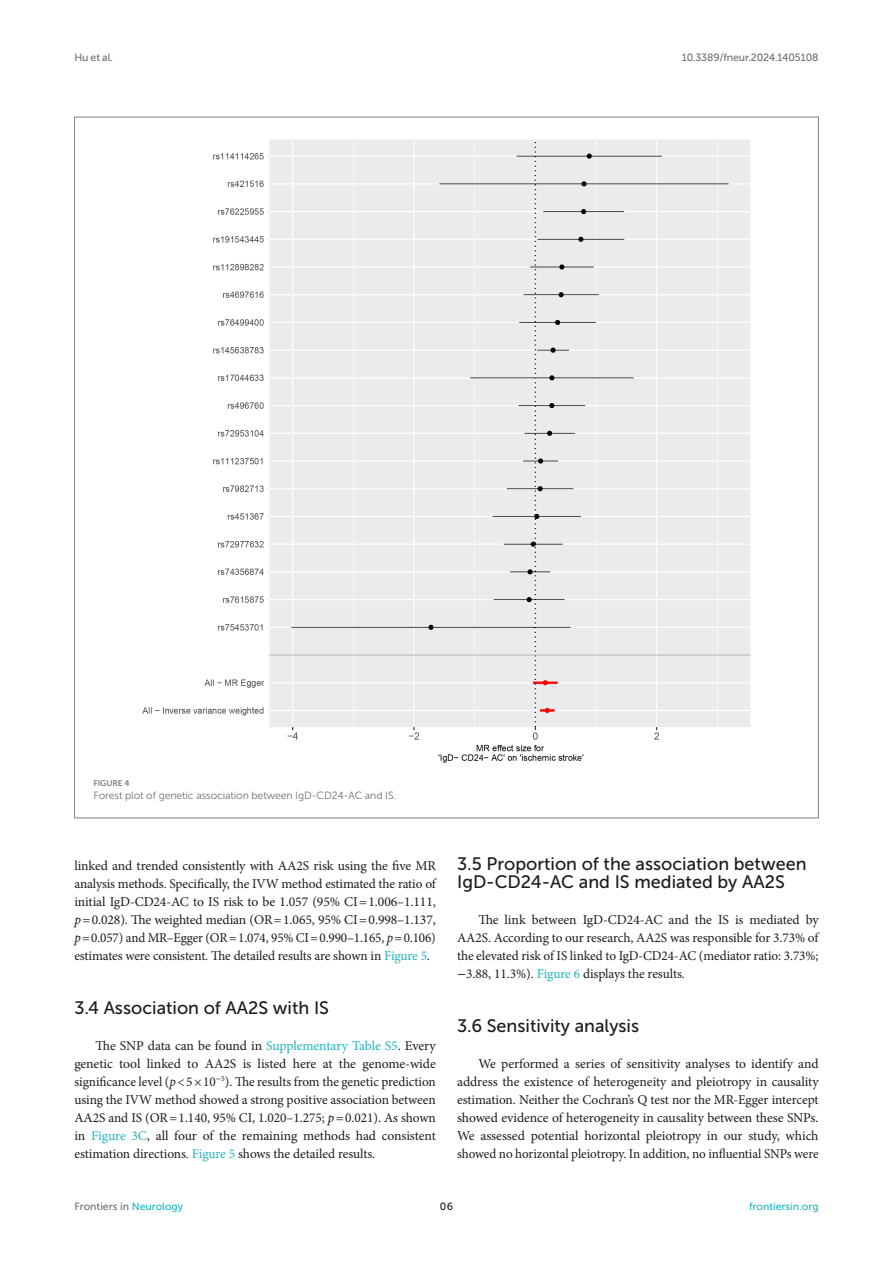
<style>
.page{position:relative;width:893px;height:1263px;background:#fff}
.page>*{position:absolute;margin:0;border:0;box-sizing:border-box;transform-origin:0 0}
.HEAD_2{font:18px/18px "Museo Sans 500";color:#1b1c1b}
.TEXT_FLUSH{font:13.5px/18px "Minion Pro";letter-spacing:-.01em;color:#1b1c1b;text-align:justify}
.FIG_LEG{font:10.5px "Museo Sans 300";letter-spacing:-.01em;color:#706f70}
.t1{font:10.5px "Museo Sans 500";letter-spacing:-.015em;color:#706f70}
.t2{font:10.5px "Museo Sans 500";color:#1db5c3}
.t3{font:10.5px "Museo Sans 500";color:#1b1c1b}
.FIG_HD{font:8.25px "Museo Sans 700";letter-spacing:-.01em;color:#7e7f7f}
.s1{font-style:italic}
.s2{color:#1db5c3}
.s3{font-family:"STIX General"}
</style>
<div class="page">
<img style="left:142px;top:139px;width:609px;height:624px">
<p class="t1" style="left:74px;top:51px;width:40px">Hu et al.</p>
<p class="t1" style="left:682px;top:51px;width:138px">10.3389/fneur.2024.1405108</p>
<p class="FIG_HD" style="left:94px;top:778px;width:37px">FIGURE 4</p>
<p class="FIG_LEG" style="left:94px;top:790px;width:304px">Forest plot of genetic association between IgD-CD24-AC and IS.</p>
<p class="TEXT_FLUSH" style="left:74px;top:857px;width:363px">linked and trended consistently with AA2S risk using the five MR analysis methods. Specifically, the IVW method estimated the ratio of initial IgD-CD24-AC to IS risk to be 1.057 (95% CI=1.006–1.111, <span class="s1">p</span>=0.028). The weighted median (OR=1.065, 95% CI=0.998–1.137, <span class="s1">p</span>=0.057) and MR–Egger (OR=1.074, 95% CI=0.990–1.165, <span class="s1">p</span>=0.106) estimates were consistent. The detailed results are shown in <span class="s2">Figure 5</span>.</p>
<p class="HEAD_2" style="left:74px;top:999px;width:256px">3.4 Association of AA2S with IS</p>
<p class="TEXT_FLUSH" style="left:74px;top:1037px;width:363px;text-indent:21px">The SNP data can be found in <span class="s2">Supplementary Table S5</span>. Every genetic tool linked to AA2S is listed here at the genome-wide significance level (<span class="s1">p</span>&lt;5×10<sup>−</sup><sup>5</sup>). The results from the genetic prediction using the IVW method showed a strong positive association between AA2S and IS (OR=1.140, 95% CI, 1.020–1.275; <span class="s1">p</span>=0.021). As shown in <span class="s2">Figure 3C</span>, all four of the remaining methods had consistent estimation directions. <span class="s2">Figure 5</span> shows the detailed results.</p>
<p class="HEAD_2" style="left:457px;top:855px;width:351px">3.5 Proportion of the association between<br>IgD-CD24-AC and IS mediated by AA2S</p>
<p class="TEXT_FLUSH" style="left:457px;top:911px;width:363px;text-indent:21px">The link between IgD-CD24-AC and the IS is mediated by AA2S. According to our research, AA2S was responsible for 3.73% of the elevated risk of IS linked to IgD-CD24-AC (mediator ratio: 3.73%; <span class="s3">−</span>3.88, 11.3%). <span class="s2">Figure 6</span> displays the results.</p>
<p class="HEAD_2" style="left:457px;top:1017px;width:184px">3.6 Sensitivity analysis</p>
<p class="TEXT_FLUSH" style="left:457px;top:1055px;width:363px;text-indent:21px">We performed a series of sensitivity analyses to identify and address the existence of heterogeneity and pleiotropy in causality estimation. Neither the Cochran’s Q test nor the MR-Egger intercept showed evidence of heterogeneity in causality between these SNPs.<br>We assessed potential horizontal pleiotropy in our study, which showed no horizontal pleiotropy. In addition, no influential SNPs were</p>
<p class="t1" style="left:74px;top:1200px;width:110px">Frontiers in <span class="s2">Neurology</span></p>
<p class="t3" style="left:440px;top:1200px;width:15px">06</p>
<p class="t2" style="left:749px;top:1200px;width:71px">frontiersin.org</p>
</div>
